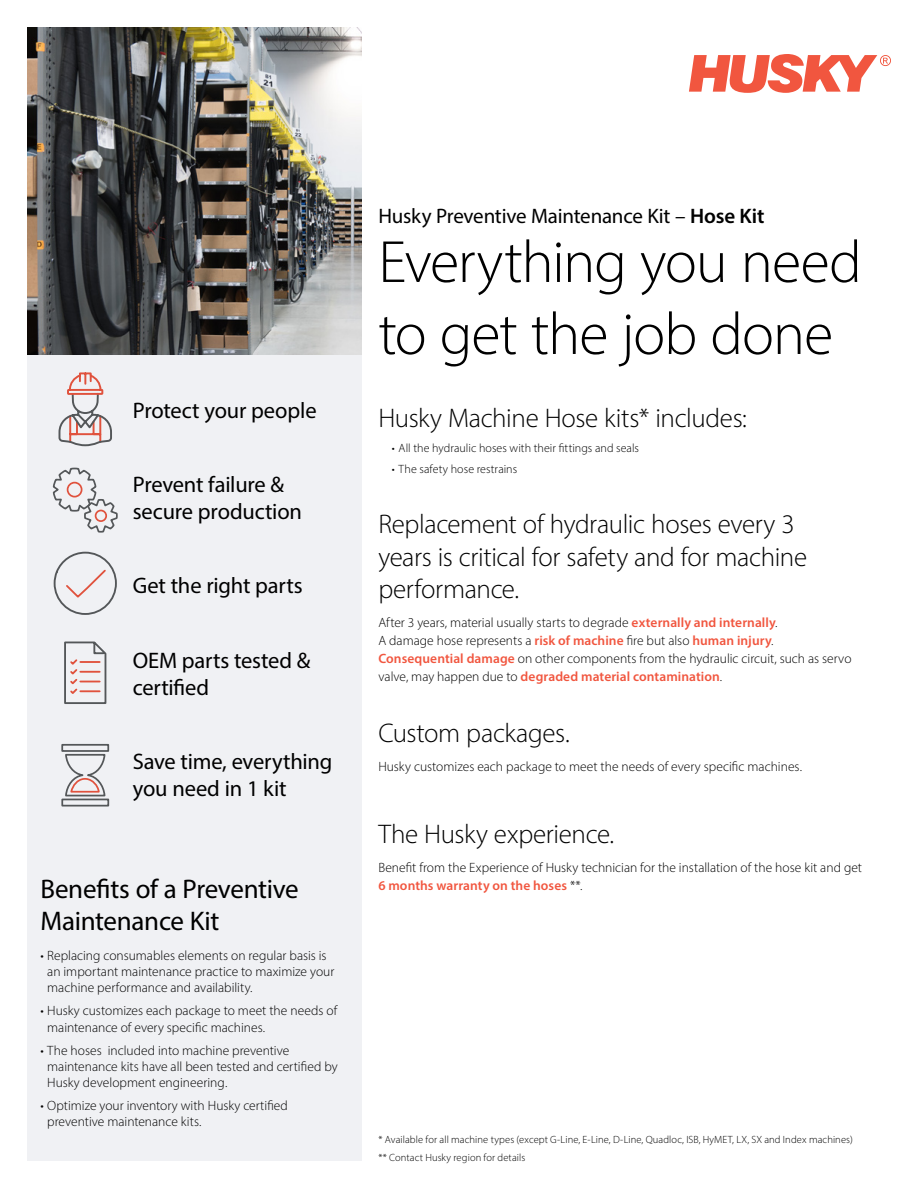
<style>
.page{position:relative;width:918px;height:1188px;background:#fff}
.page>*{position:absolute;margin:0;border:0;box-sizing:border-box;transform-origin:0 0}
.t1{font:300 60px/72px "Myriad Pro";letter-spacing:-.015em;color:#000}
.t2{font:300 27px/32.4px "Myriad Pro";letter-spacing:-.015em;color:#000}
.t3{font:27px/32.4px "Myriad Pro";letter-spacing:-.01em;color:#000}
.t4{font:22.5px/27px "Myriad Pro";letter-spacing:-.01em;color:#000}
.t5{font:21px "Myriad Pro";letter-spacing:-.01em;color:#000}
.t6{font:300 13.5px/16.2px "Myriad Pro";color:#000}
.t7{font:300 12px "Myriad Pro";letter-spacing:.005em;color:#000}
.t8{font:300 10.5px/18px "Myriad Pro";letter-spacing:.01em;color:#000}
.s1{font-weight:600}
.s2{font-weight:600;color:#f1563f}
</style>
<div class="page">
<svg style="left:689px;top:54px;width:202px;height:39px"></svg>
<div style="left:27px;top:354px;width:334px;height:807px;background:#f0f1f4"></div>
<img style="left:27px;top:27px;width:334px;height:327px">
<svg style="left:58px;top:289px;width:55px;height:158px"></svg>
<svg style="left:52px;top:467px;width:66px;height:66px"></svg>
<div style="left:67px;top:482px;width:15px;height:16px;border:2px solid #e0523d;border-radius:50%"></div>
<svg style="left:53px;top:551px;width:64px;height:64px"></svg>
<svg style="left:64px;top:641px;width:43px;height:63px"></svg>
<svg style="left:61px;top:743px;width:49px;height:64px"></svg>
<h3 class="t4" style="left:133px;top:397px;width:185px">Protect your people</h3>
<h3 class="t4" style="left:133px;top:471px;width:171px">Prevent failure &amp; secure production</h3>
<h3 class="t4" style="left:133px;top:572px;width:171px">Get the right parts</h3>
<h3 class="t4" style="left:133px;top:646px;width:179px">OEM parts tested &amp; certified</h3>
<h3 class="t4" style="left:133px;top:748px;width:201px">Save time, everything you need in 1 kit</h3>
<h2 class="t3" style="left:40px;top:872px;width:260px">Benefits of a Preventive<br>Maintenance Kit</h2>
<p class="t6" style="left:47px;top:947px;width:289px;text-indent:-7px">• Replacing consumables elements on regular basis is an important maintenance practice to maximize your machine performance and availability.</p>
<p class="t6" style="left:47px;top:1003px;width:291px;text-indent:-7px">• Husky customizes each package to meet the needs of maintenance of every specific machines.</p>
<p class="t6" style="left:47px;top:1042px;width:292px;text-indent:-7px">• The hoses included into machine preventive maintenance kits have all been tested and certified by<br>Husky development engineering.</p>
<p class="t6" style="left:47px;top:1097px;width:242px;text-indent:-7px">• Optimize your inventory with Husky certified preventive maintenance kits.</p>
<h3 class="t5" style="left:378px;top:203px;width:388px">Husky Preventive Maintenance Kit – <span class="s1">Hose Kit</span></h3>
<h1 class="t1" style="left:378px;top:225px;width:485px">Everything you need to get the job done</h1>
<h2 class="t2" style="left:378px;top:401px;width:370px">Husky Machine Hose kits* includes:</h2>
<p class="t7" style="left:392px;top:441px;width:249px">• All the hydraulic hoses with their fittings and seals</p>
<p class="t7" style="left:392px;top:462px;width:127px">• The safety hose restrains</p>
<h2 class="t2" style="left:378px;top:508px;width:430px">Replacement of hydraulic hoses every 3 years is critical for safety and for machine performance.</h2>
<p class="t6" style="left:378px;top:613px;width:475px;line-height:18px">After 3 years, material usually starts to degrade <span class="s2">externally and internally</span>.<br>A damage hose represents a <span class="s2">risk of machine</span> fire but also <span class="s2">human injury</span>.<br><span class="s2">Consequential damage</span> on other components from the hydraulic circuit, such as servo valve, may happen due to <span class="s2">degraded material contamination</span>.</p>
<h2 class="t2" style="left:378px;top:717px;width:193px">Custom packages.</h2>
<p class="t6" style="left:378px;top:758px;width:425px">Husky customizes each package to meet the needs of every specific machines.</p>
<h2 class="t2" style="left:378px;top:817px;width:237px">The Husky experience.</h2>
<p class="t6" style="left:378px;top:858px;width:485px;line-height:18px">Benefit from the Experience of Husky technician for the installation of the hose kit and get<br><span class="s2">6 months warranty on the hoses</span> **.</p>
<p class="t8" style="left:378px;top:1130px;width:476px">* Available for all machine types (except G-Line, E-Line, D-Line, Quadloc, ISB, HyMET, LX, SX and Index machines) ** Contact Husky region for details</p>
</div>
